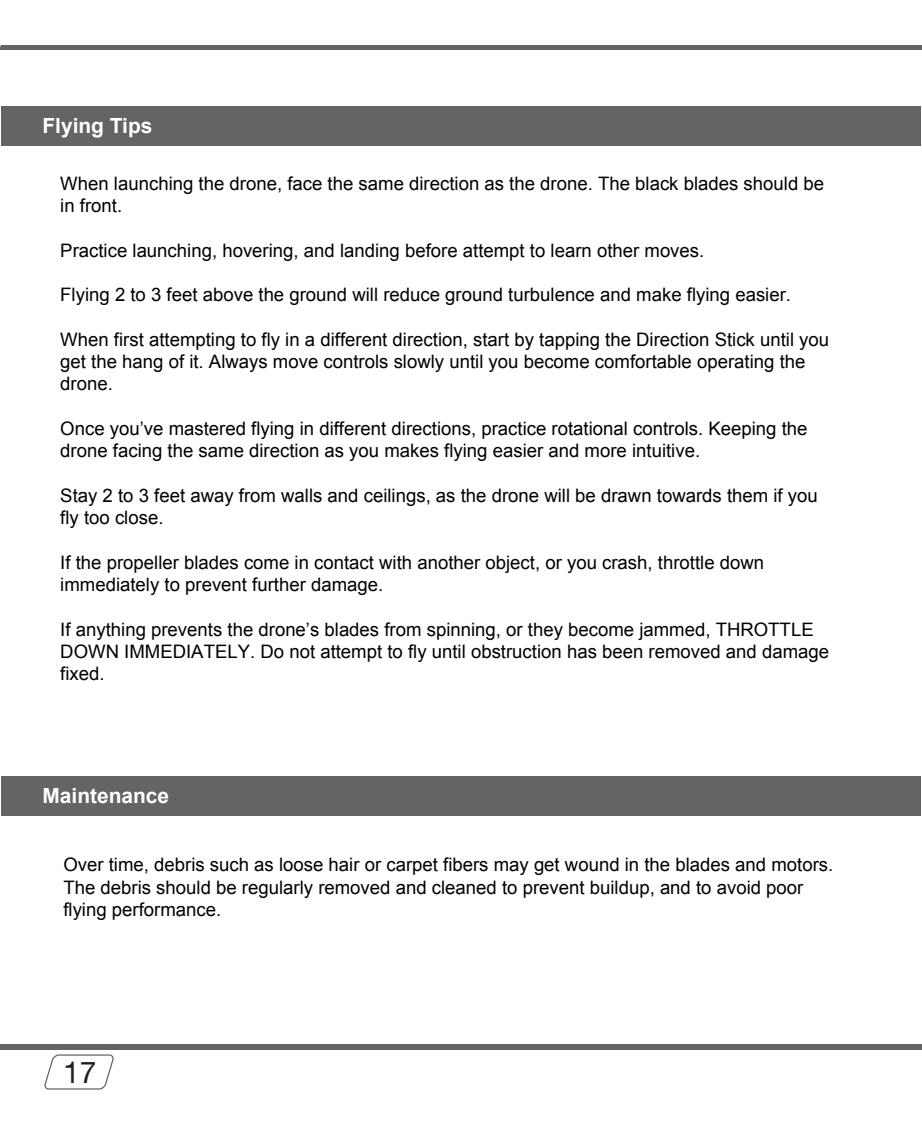
<style>
.page{position:relative;width:922px;height:1134px;background:#fff}
.page>*{position:absolute;margin:0;border:0;box-sizing:border-box;transform-origin:0 0}
.t1{font:30px "Helvetica Neue LT Std";color:#231f20}
.t2{font:700 21px "Arial";color:#fff}
.t3{font:18.5px/22.2px "Arial";color:#010101}
</style>
<div class="page">
<div style="left:0;top:1045px;width:921px;height:5px;background:#636466"></div>
<div style="left:0;top:45px;width:921px;height:5px;background:#636466"></div>
<svg style="left:44px;top:1054px;width:70px;height:36px"></svg>
<div style="left:1px;top:106px;width:919px;height:40px;background:#636466"></div>
<div style="left:1px;top:776px;width:919px;height:40px;background:#636466"></div>
<p class="t2" style="left:42px;top:112px;width:111px">Flying Tips</p>
<p class="t3" style="left:60px;top:172px;width:765px">When launching the drone, face the same direction as the drone. The black blades should be in front.</p>
<p class="t3" style="left:60px;top:239px;width:645px">Practice launching, hovering, and landing before attempt to learn other moves.</p>
<p class="t3" style="left:60px;top:284px;width:732px">Flying 2 to 3 feet above the ground will reduce ground turbulence and make flying easier.</p>
<p class="t3" style="left:60px;top:328px;width:770px">When first attempting to fly in a different direction, start by tapping the Direction Stick until you get the hang of it. Always move controls slowly until you become comfortable operating the drone.</p>
<p class="t3" style="left:60px;top:418px;width:748px">Once you’ve mastered flying in different directions, practice rotational controls. Keeping the drone facing the same direction as you makes flying easier and more intuitive.</p>
<p class="t3" style="left:60px;top:484px;width:758px">Stay 2 to 3 feet away from walls and ceilings, as the drone will be drawn towards them if you fly too close.</p>
<p class="t3" style="left:60px;top:551px;width:705px">If the propeller blades come in contact with another object, or you crash, throttle down immediately to prevent further damage.</p>
<p class="t3" style="left:60px;top:618px;width:770px">If anything prevents the drone’s blades from spinning, or they become jammed, THROTTLE<br>DOWN IMMEDIATELY. Do not attempt to fly until obstruction has been removed and damage fixed.</p>
<p class="t2" style="left:42px;top:782px;width:128px">Maintenance</p>
<p class="t3" style="left:63px;top:854px;width:771px">Over time, debris such as loose hair or carpet fibers may get wound in the blades and motors.<br>The debris should be regularly removed and cleaned to prevent buildup, and to avoid poor flying performance.</p>
<h1 class="t1" style="left:63px;top:1054px;width:35px">17</h1>
</div>
